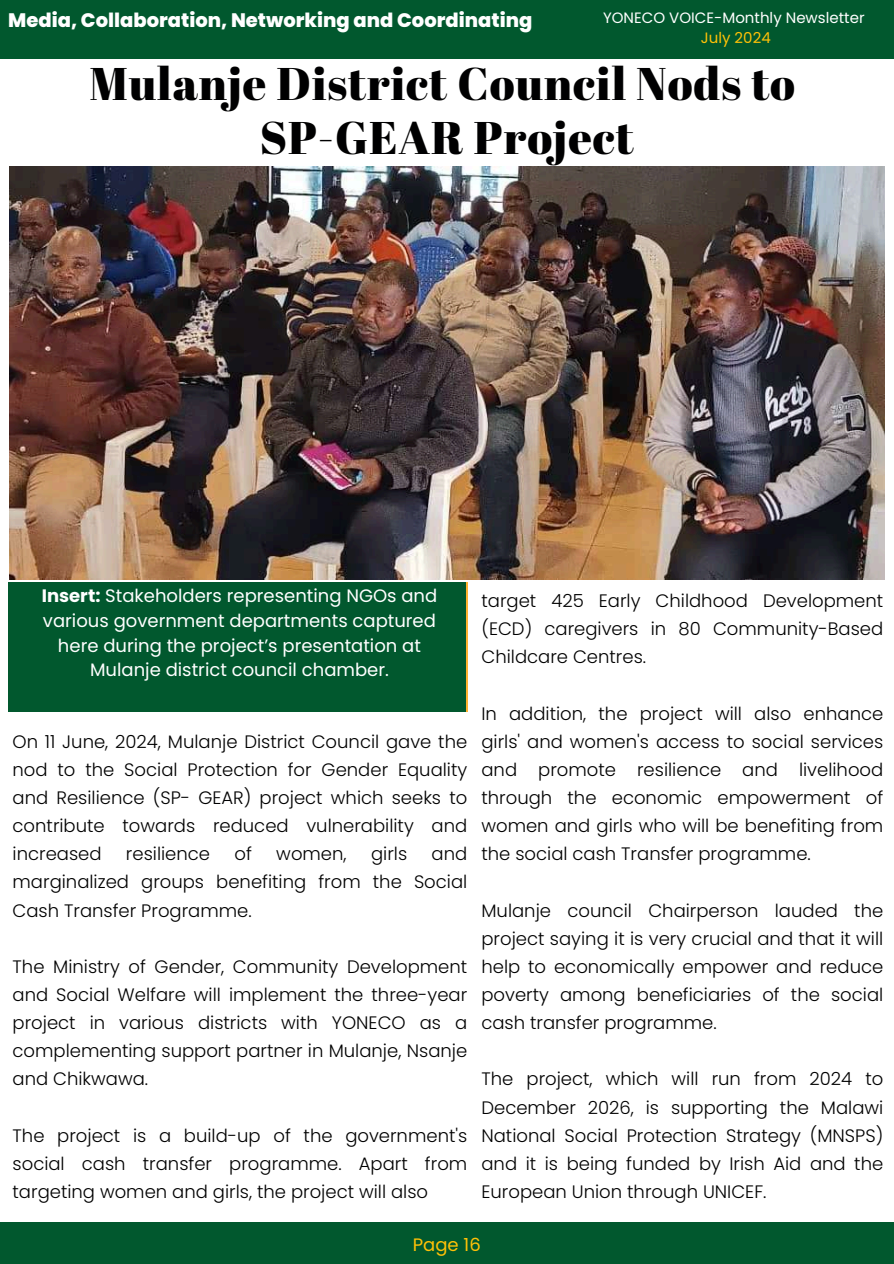
<style>
.page{position:relative;width:894px;height:1264px;background:#fff}
.page>*{position:absolute;margin:0;border:0;box-sizing:border-box;transform-origin:0 0}
.t1{font:45.75px/54px "Abril Fatface";letter-spacing:.02em;color:#000001;text-align:center}
.t2{font:800 19.5px "Poppins";color:#fff}
.t3{font:300 18px/28.2px "Poppins";color:#000001;text-align:justify}
.t4{font:18px/24.8px "Poppins";color:#fff;text-align:center}
.t5{font:18px "Poppins";color:#ffc107}
.t6{font:15px "Poppins";color:#fff}
.t7{font:15px "Poppins";color:#ffc107}
.s1{font-weight:700}
</style>
<div class="page">
<div style="left:0;top:0;width:893px;height:59px;background:#01582e"></div>
<img style="left:9px;top:166px;width:874px;height:413px">
<div style="left:0;top:1222px;width:893px;height:41px;background:#01582e"></div>
<div style="left:8px;top:582px;width:457px;height:129px;background:#01582e"></div>
<p class="t2" style="left:8px;top:7px;width:525px">Media, Collaboration, Networking and Coordinating</p>
<p class="t6" style="left:603px;top:7px;width:263px">YONECO VOICE-Monthly Newsletter</p>
<p class="t7" style="left:700px;top:27px;width:71px">July 2024</p>
<h1 class="t1" style="left:89px;top:55px;width:707px">Mulanje District Council Nods to<br>SP-GEAR Project</h1>
<p class="t4" style="left:42px;top:583px;width:397px"><span class="s1">Insert:</span> Stakeholders representing NGOs and various government departments captured here during the project’s presentation at Mulanje district council chamber.</p>
<p class="t3" style="left:13px;top:727px;width:456px">On 11 June, 2024, Mulanje District Council gave the nod to the Social Protection for Gender Equality and Resilience (SP- GEAR) project which seeks to contribute towards reduced vulnerability and increased</p>
<p class="t3" style="left:126px;top:839px;width:86px">resilience</p>
<p class="t3" style="left:234px;top:839px;width:19px">of</p>
<p class="t3" style="left:276px;top:839px;width:72px">women,</p>
<p class="t3" style="left:371px;top:839px;width:38px">girls</p>
<p class="t3" style="left:13px;top:839px;width:456px;text-indent:419px">and marginalized groups benefiting from the Social Cash Transfer Programme.</p>
<p class="t3" style="left:13px;top:952px;width:456px">The Ministry of Gender, Community Development and Social Welfare will implement the three-year project in various districts with YONECO as a complementing support partner in Mulanje, Nsanje and Chikwawa.</p>
<p class="t3" style="left:13px;top:1121px;width:456px">The project is a build-up of the government's social cash transfer programme. Apart from targeting women and girls, the project will also</p>
<p class="t3" style="left:481px;top:586px;width:403px">target 425 Early Childhood Development (ECD) caregivers in 80 Community-Based Childcare Centres.</p>
<p class="t3" style="left:481px;top:699px;width:403px">In addition, the project will also enhance girls' and women's access to social services and promote resilience and livelihood through the economic empowerment of women and girls who will be benefiting from the social cash Transfer programme.</p>
<p class="t3" style="left:481px;top:896px;width:403px">Mulanje council Chairperson lauded the project saying it is very crucial and that it will help to economically empower and reduce poverty among beneficiaries of the social cash transfer programme.</p>
<p class="t3" style="left:481px;top:1064px;width:403px">The project, which will run from 2024 to December 2026, is supporting the Malawi National Social Protection Strategy (MNSPS) and it is being funded by Irish Aid and the European Union through UNICEF.</p>
<p class="t5" style="left:412px;top:1231px;width:69px">Page 16</p>
</div>
